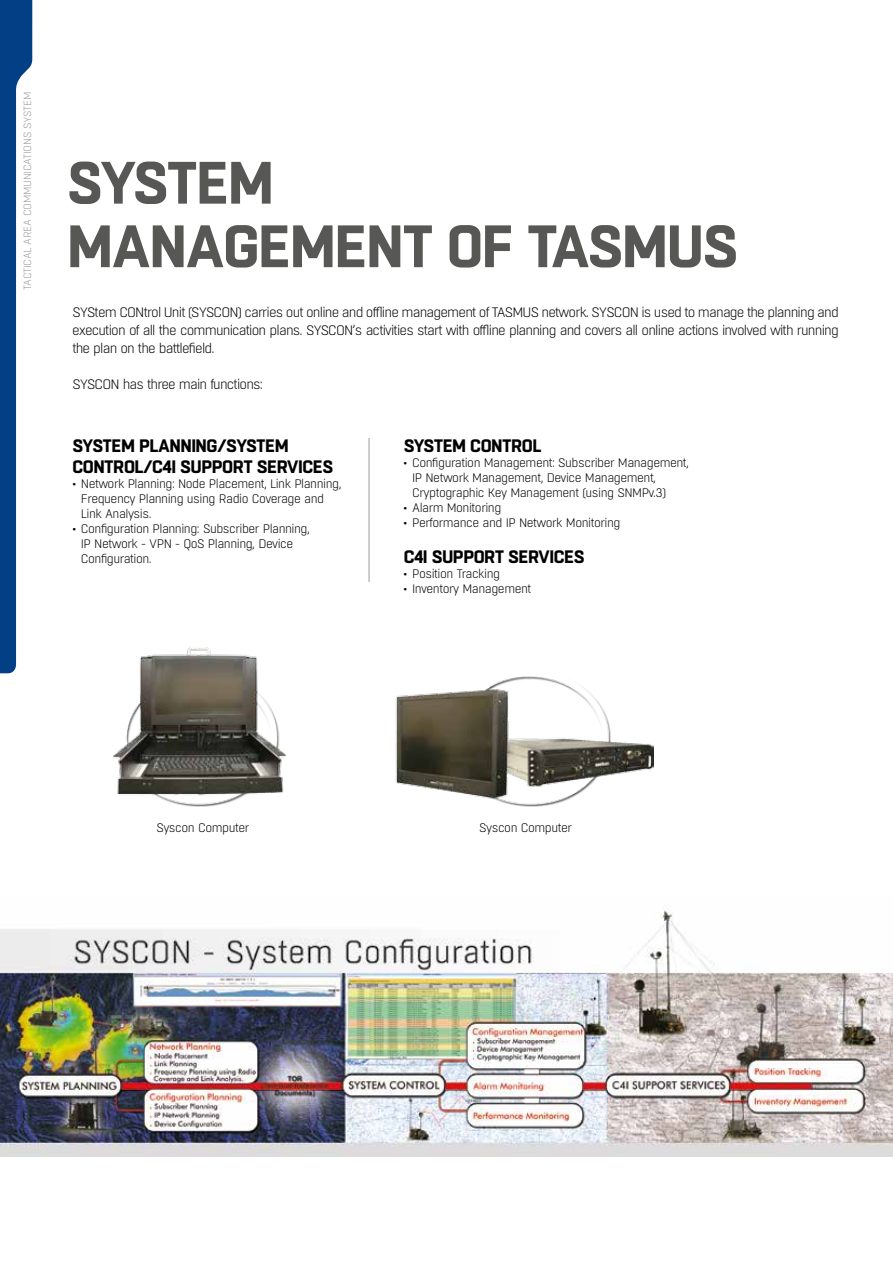
<style>
.page{position:relative;width:893px;height:1263px;background:#fff}
.page>*{position:absolute;margin:0;border:0;box-sizing:border-box;transform-origin:0 0}
.t1{font:700 59.55px/63.6px "Boxed";letter-spacing:-.03em;color:#575756}
.t2{font:700 18px/21.6px "Boxed";letter-spacing:-.03em;color:#000}
.t3{font:300 13.65px/18px "Boxed";letter-spacing:-.06em;color:#000;text-align:justify}
.t4{font:300 12.3px/15px "Boxed";letter-spacing:-.04em;color:#000}
.t5{font:300 10.5px "Boxed";letter-spacing:-.03em;color:#9d9d9c}
</style>
<div class="page">
<svg style="left:0;top:0;width:32px;height:673px"></svg>
<hr style="left:369px;top:438px;width:1px;height:144px;background:#9d9d9c">
<img style="left:113px;top:647px;width:541px;height:159px">
<img style="left:0;top:908px;width:893px;height:248px">
<p class="t5" style="left:21px;top:290px;width:199px;rotate:-90deg">Tactical Area Communications System</p>
<h1 class="t1" style="left:67px;top:153px;width:673px">SYSTEM<br>MANAGEMENT OF TASMUS</h1>
<p class="t3" style="left:72px;top:304px;width:768px">SYStem CONtrol Unit (SYSCON) carries out online and offline management of TASMUS network. SYSCON is used to manage the planning and execution of all the communication plans. SYSCON’s activities start with offline planning and covers all online actions involved with running the plan on the battlefield.</p>
<p class="t3" style="left:72px;top:376px;width:192px">SYSCON has three main functions:</p>
<h2 class="t2" style="left:72px;top:435px;width:251px;text-indent:145px">/SYSTEM<br>CONTROL/C4I SUPPORT SERVICES</h2>
<p class="t4" style="left:81px;top:476px;width:262px;text-indent:-8px">• Network Planning: Node Placement, Link Planning,<br>Frequency Planning using Radio Coverage and<br>Link Analysis.</p>
<p class="t4" style="left:81px;top:521px;width:231px;text-indent:-8px">• Configuration Planning: Subscriber Planning,<br>IP Network - VPN - QoS Planning, Device<br>Configuration.</p>
<h2 class="t2" style="left:72px;top:435px;width:32px">SYSTEM</h2>
<h2 class="t2" style="left:139px;top:435px;width:30px">PLANNING</h2>
<h2 class="t2" style="left:404px;top:435px;width:32px">SYSTEM</h2>
<h2 class="t2" style="left:470px;top:435px;width:73px">CONTROL</h2>
<p class="t4" style="left:412px;top:455px;width:279px;text-indent:-8px">• Configuration Management: Subscriber Management,<br>IP Network Management, Device Management,<br>Cryptographic Key Management (using SNMPv.3)</p>
<p class="t4" style="left:404px;top:500px;width:99px">• Alarm Monitoring</p>
<p class="t4" style="left:404px;top:515px;width:218px">• Performance and IP Network Monitoring</p>
<h2 class="t2" style="left:404px;top:547px;width:171px">C4I SUPPORT SERVICES</h2>
<p class="t4" style="left:404px;top:566px;width:98px">• Position Tracking</p>
<p class="t4" style="left:404px;top:581px;width:129px">• Inventory Management</p>
<p class="t4" style="left:156px;top:820px;width:94px">Syscon Computer</p>
<p class="t4" style="left:479px;top:820px;width:94px">Syscon Computer</p>
</div>
